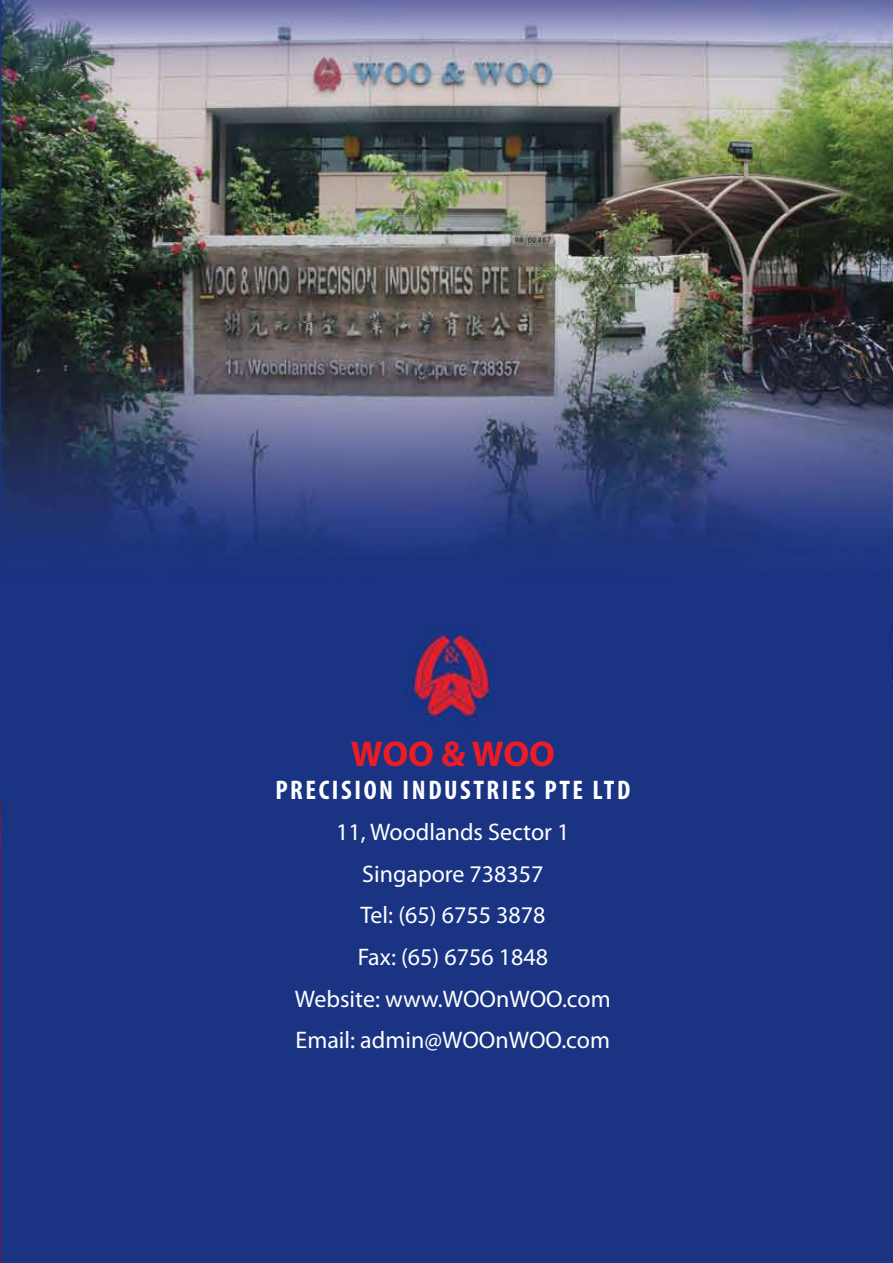
<style>
.page{position:relative;width:893px;height:1263px;background:#fff}
.page>*{position:absolute;margin:0;border:0;box-sizing:border-box;transform-origin:0 0}
.t1{font:700 36px "Myriad Pro";letter-spacing:-.005em;color:#ed1c24}
.t2{font:700 condensed 27px "Myriad Pro";letter-spacing:.095em;color:#fff}
.t3{font:24px/41.5px "Myriad Pro";color:#fff;text-align:center}
</style>
<div class="page">
<img style="left:0;top:0;width:893px;height:1263px">
<h1 class="t1" style="left:351px;top:731px;width:206px">WOO &amp; WOO</h1>
<p class="t2" style="left:275px;top:773px;width:356px">PRECISION INDUSTRIES PTE LTD</p>
<p class="t3" style="left:295px;top:811px;width:317px">11, Woodlands Sector 1<br>Singapore 738357<br>Tel: (65) 6755 3878<br>Fax: (65) 6756 1848<br>Website: www.WOOnWOO.com<br>Email: admin@WOOnWOO.com</p>
</div>
